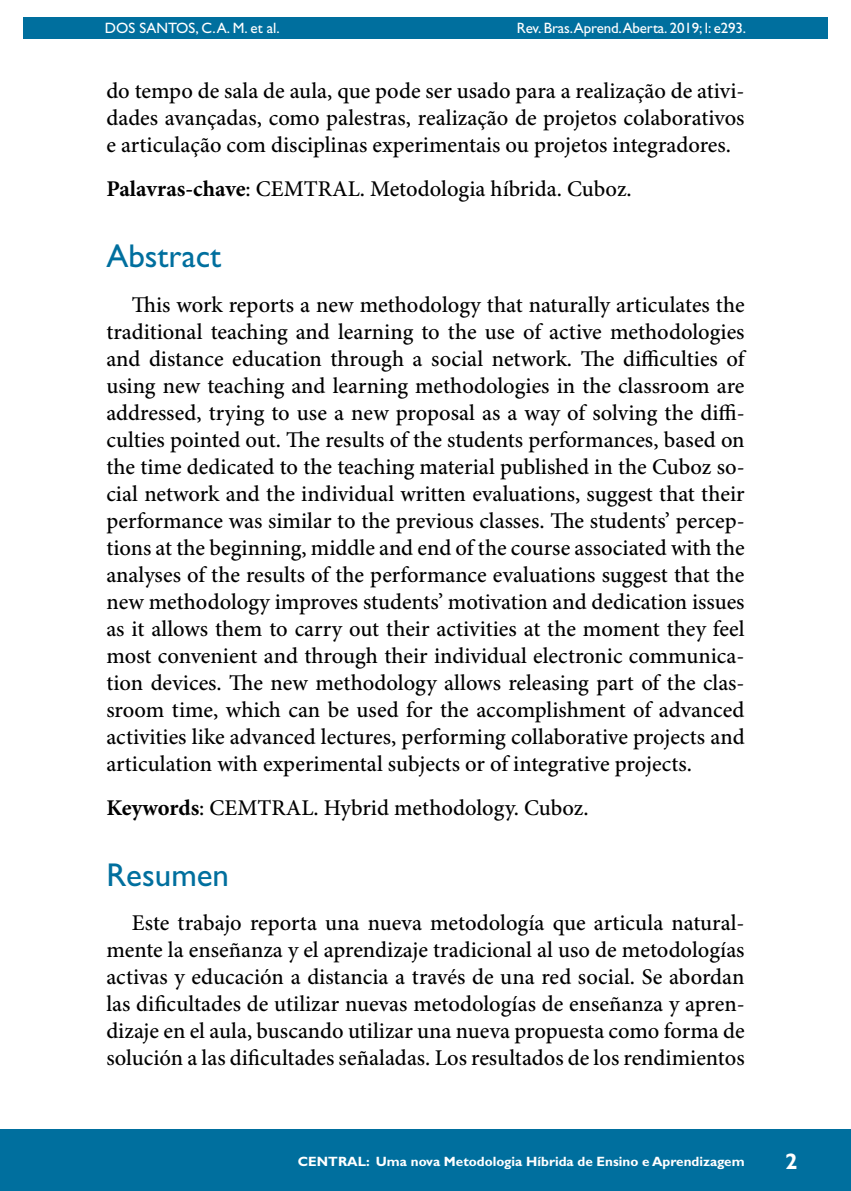
<style>
.page{position:relative;width:851px;height:1191px;background:#fff}
.page>*{position:absolute;margin:0;border:0;box-sizing:border-box;transform-origin:0 0}
.t1{font:33px "Gill Sans Std";color:#006f9e}
.t2{font:500 22.5px/27px "Minion Pro";color:#000;text-align:justify}
.t3{font:700 22.5px "Gill Sans Std";color:#fff}
.t4{font:15px "Gill Sans Std";letter-spacing:-.01em;color:#fff}
.t5{font:700 13.5px "Gill Sans Std";color:#fff}
.s1{font-weight:700}
</style>
<div class="page">
<hr style="left:104px;top:0;width:1px;height:467px;background:#006f9e">
<div style="left:23px;top:17px;width:804px;height:21px;background:#006f9e"></div>
<div style="left:0;top:1129px;width:850px;height:62px;background:#006f9e"></div>
<p class="t4" style="left:105px;top:20px;width:176px">DOS SANTOS, C. A. M. et al.</p>
<p class="t4" style="left:517px;top:20px;width:231px">Rev. Bras.Aprend.Aberta. 2019; l: e293.</p>
<p class="t2" style="left:106px;top:78px;width:639px">do tempo de sala de aula, que pode ser usado para a realização de ativi&shy;dades avançadas, como palestras, realização de projetos colaborativos e articulação com disciplinas experimentais ou projetos integradores.</p>
<p class="t2" style="left:106px;top:176px;width:527px"><span class="s1">Palavras-chave</span>: CEMTRAL. Metodologia híbrida. Cuboz.</p>
<h1 class="t1" style="left:106px;top:237px;width:116px">Abstract</h1>
<p class="t2" style="left:106px;top:292px;width:639px;text-indent:26px">This work reports a new methodology that naturally articulates the traditional teaching and learning to the use of active methodologies and distance education through a social network. The difficulties of using new teaching and learning methodologies in the classroom are addressed, trying to use a new proposal as a way of solving the diffi&shy;culties pointed out. The results of the students performances, based on the time dedicated to the teaching material published in the Cuboz so&shy;cial network and the individual written evaluations, suggest that their performance was similar to the previous classes. The students’ percep&shy;tions at the beginning, middle and end of the course associated with the analyses of the results of the performance evaluations suggest that the new methodology improves students’ motivation and dedication issues as it allows them to carry out their activities at the moment they feel most convenient and through their individual electronic communica&shy;tion devices. The new methodology allows releasing part of the clas&shy;sroom time, which can be used for the accomplishment of advanced activities like advanced lectures, performing collaborative projects and articulation with experimental subjects or of integrative projects.</p>
<p class="t2" style="left:106px;top:795px;width:483px"><span class="s1">Keywords</span>: CEMTRAL. Hybrid methodology. Cuboz.</p>
<h1 class="t1" style="left:106px;top:856px;width:124px">Resumen</h1>
<p class="t2" style="left:106px;top:910px;width:639px;text-indent:26px">Este trabajo reporta una nueva metodología que articula natural&shy;mente la enseñanza y el aprendizaje tradicional al uso de metodologías activas y educación a distancia a través de una red social. Se abordan las dificultades de utilizar nuevas metodologías de enseñanza y apren&shy;dizaje en el aula, buscando utilizar una nueva propuesta como forma de solución a las dificultades señaladas. Los resultados de los rendimientos</p>
<p class="t5" style="left:298px;top:1153px;width:448px">CENTRAL: Uma nova Metodologia Híbrida de Ensino e Aprendizagem</p>
<p class="t3" style="left:785px;top:1148px;width:14px">2</p>
</div>
